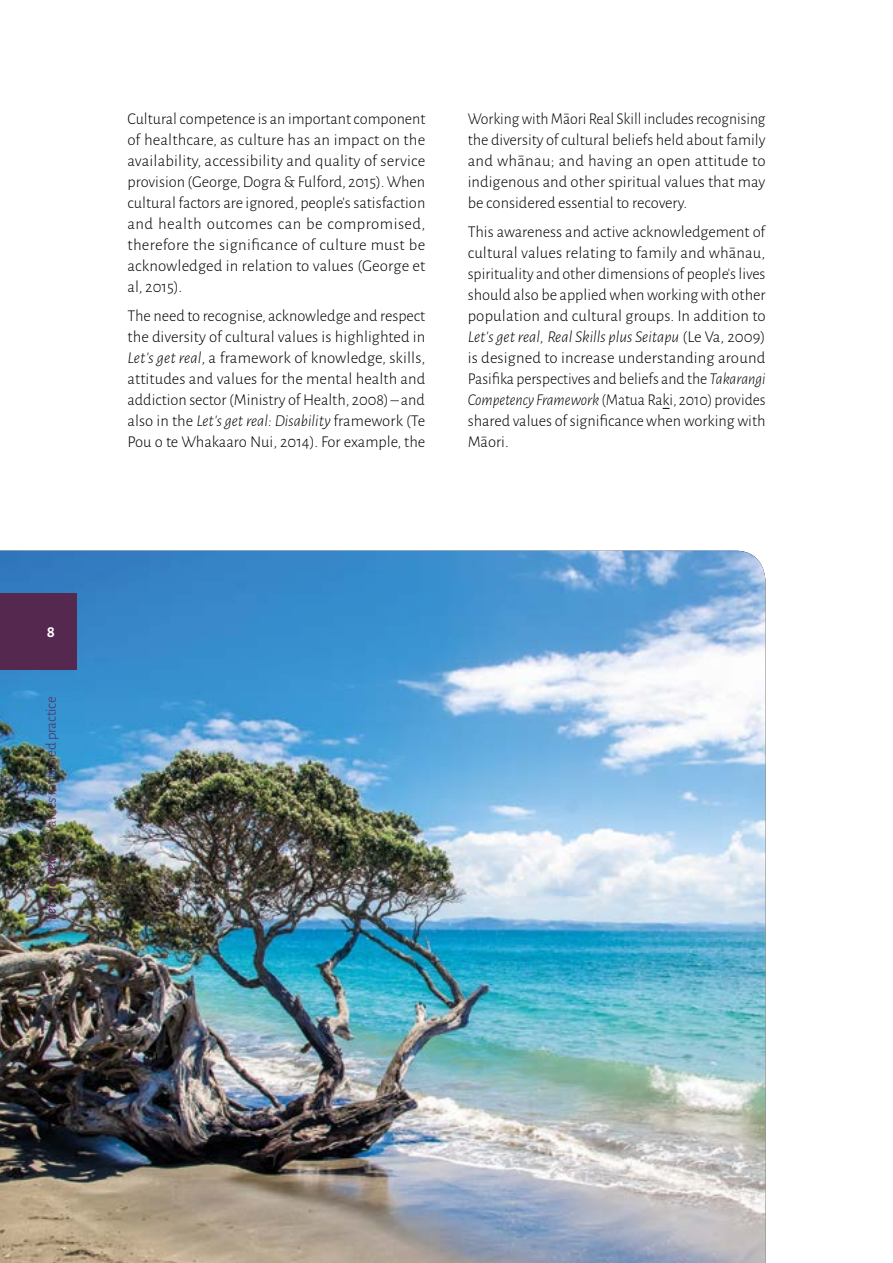
<style>
.page{position:relative;width:893px;height:1263px;background:#fff}
.page>*{position:absolute;margin:0;border:0;box-sizing:border-box;transform-origin:0 0}
.t1{font:300 16.5px/21px "Alegreya Sans";color:#000;text-align:justify}
.t2{font:300 16.5px/21px "Alegreya Sans";color:#000;text-align:justify;scale:.96 1}
.t3{font:700 16.5px "Alegreya Sans";color:#fff}
.t4{font:300 15px "Alegreya Sans";letter-spacing:-.01em;color:#54284f}
.s1{font-style:italic}
.s2{font-weight:500;font-style:italic}
</style>
<div class="page">
<img style="left:0;top:551px;width:765px;height:712px">
<div style="left:0;top:593px;width:77px;height:77px;background:#54284f"></div>
<p class="t1" style="left:128px;top:107px;width:299px">Cultural competence is an important component of healthcare, as culture has an impact on the availability, accessibility and quality of service provision (George, Dogra &amp; Fulford, 2015). When cultural factors are ignored, people’s satisfaction and health outcomes can be compromised, therefore the significance of culture must be acknowledged in relation to values (George et al, 2015).</p>
<p class="t1" style="left:128px;top:305px;width:299px">The need to recognise, acknowledge and respect the diversity of cultural values is highlighted in <span class="s1">Let’s get real</span>, a framework of knowledge, skills, attitudes and values for the mental health and addiction sector (Ministry of Health, 2008) – and also in the <span class="s1">Let’s get real: Disability</span> framework (Te Pou o te Whakaaro Nui, 2014). For example, the</p>
<p class="t2" style="left:468px;top:107px;width:312px">Working with Māori Real Skill includes recognising the diversity of cultural beliefs held about family and whānau; and having an open attitude to indigenous and other spiritual values that may be considered essential to recovery.</p>
<p class="t1" style="left:468px;top:221px;width:299px">This awareness and active acknowledgement of cultural values relating to family and whānau, spirituality and other dimensions of people’s lives should also be applied when working with other population and cultural groups. In addition to <span class="s1">Let’s get real, Real Skills plus Seitapu</span> (Le Va, 2009) is designed to increase understanding around Pasifika perspectives and beliefs and the <span class="s1">Takarangi Competency Framework</span> (Matua Raki, 2010) provides shared values of significance when working with Māori.</p>
<p class="t3" style="left:47px;top:619px;width:10px">8</p>
<p class="t4" style="left:41px;top:919px;width:225px;rotate:-90deg"><span class="s2">Let’s get real</span> | Values informed practice</p>
</div>
